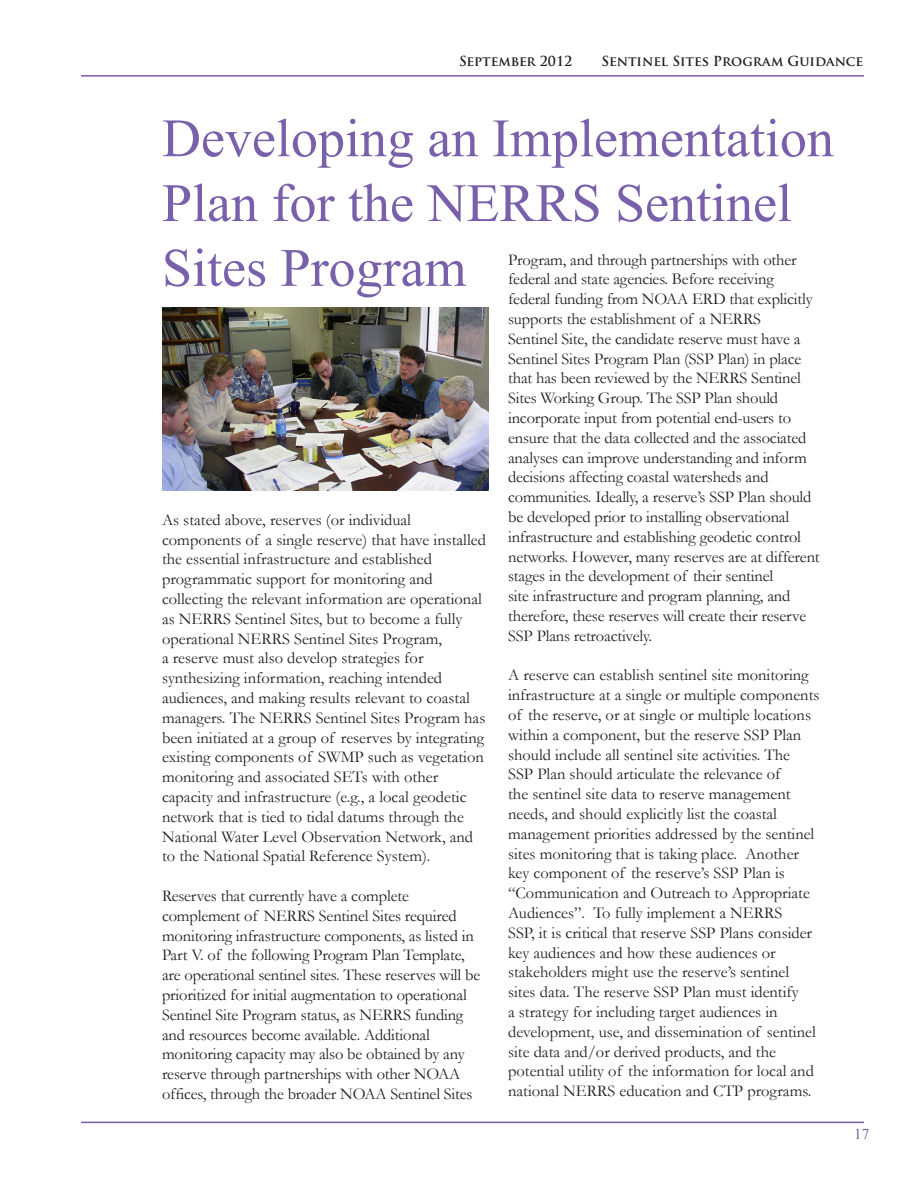
<style>
.page{position:relative;width:918px;height:1188px;background:#fff}
.page>*{position:absolute;margin:0;border:0;box-sizing:border-box;transform-origin:0 0}
.big_title{font:54px/64.8px "Times New Roman";color:#7960aa}
.BODY{font:16.5px/19.8px "Garamond";color:#231f20}
.t1{font:15px "Times New Roman";color:#7a5da8}
.t2{font:700 13.5px "Trajan Pro";color:#231f20}
</style>
<div class="page">
<hr style="left:81px;top:75px;width:783px;height:2px;background:#7a5da8">
<hr style="left:81px;top:1122px;width:783px;height:1px;background:#7a5da8">
<img style="left:162px;top:308px;width:327px;height:182px">
<p class="t2" style="left:459px;top:52px;width:115px">September 2012</p>
<p class="t2" style="left:602px;top:52px;width:263px">Sentinel Sites Program Guidance</p>
<p class="big_title" style="left:162px;top:105px;width:673px">Developing an Implementation<br>Plan for the NERRS Sentinel<br>Sites Program</p>
<p class="BODY" style="left:508px;top:249px;width:313px">Program, and through partnerships with other federal and state agencies. Before receiving federal funding from NOAA ERD that explicitly supports the establishment of a NERRS<br>Sentinel Site, the candidate reserve must have a Sentinel Sites Program Plan (SSP Plan) in place that has been reviewed by the NERRS Sentinel Sites Working Group. The SSP Plan should incorporate input from potential end-users to ensure that the data collected and the associated analyses can improve understanding and inform decisions affecting coastal watersheds and communities. Ideally, a reserve’s SSP Plan should be developed prior to installing observational infrastructure and establishing geodetic control networks. However, many reserves are at different stages in the development of their sentinel<br>site infrastructure and program planning, and therefore, these reserves will create their reserve SSP Plans retroactively.</p>
<p class="BODY" style="left:508px;top:665px;width:313px">A reserve can establish sentinel site monitoring infrastructure at a single or multiple components of the reserve, or at single or multiple locations within a component, but the reserve SSP Plan should include all sentinel site activities. The<br>SSP Plan should articulate the relevance of<br>the sentinel site data to reserve management needs, and should explicitly list the coastal management priorities addressed by the sentinel sites monitoring that is taking place. Another key component of the reserve’s SSP Plan is “Communication and Outreach to Appropriate Audiences”. To fully implement a NERRS<br>SSP, it is critical that reserve SSP Plans consider key audiences and how these audiences or stakeholders might use the reserve’s sentinel sites data. The reserve SSP Plan must identify<br>a strategy for including target audiences in development, use, and dissemination of sentinel site data and/or derived products, and the potential utility of the information for local and national NERRS education and CTP programs.</p>
<p class="BODY" style="left:162px;top:509px;width:326px">As stated above, reserves (or individual components of a single reserve) that have installed the essential infrastructure and established programmatic support for monitoring and collecting the relevant information are operational as NERRS Sentinel Sites, but to become a fully operational NERRS Sentinel Sites Program,<br>a reserve must also develop strategies for synthesizing information, reaching intended audiences, and making results relevant to coastal managers. The NERRS Sentinel Sites Program has been initiated at a group of reserves by integrating existing components of SWMP such as vegetation monitoring and associated SETs with other capacity and infrastructure (e.g., a local geodetic network that is tied to tidal datums through the National Water Level Observation Network, and to the National Spatial Reference System).</p>
<p class="BODY" style="left:162px;top:886px;width:320px">Reserves that currently have a complete complement of NERRS Sentinel Sites required monitoring infrastructure components, as listed in Part V. of the following Program Plan Template, are operational sentinel sites. These reserves will be prioritized for initial augmentation to operational Sentinel Site Program status, as NERRS funding and resources become available. Additional monitoring capacity may also be obtained by any reserve through partnerships with other NOAA offices, through the broader NOAA Sentinel Sites</p>
<p class="t1" style="left:854px;top:1124px;width:16px">17</p>
</div>
